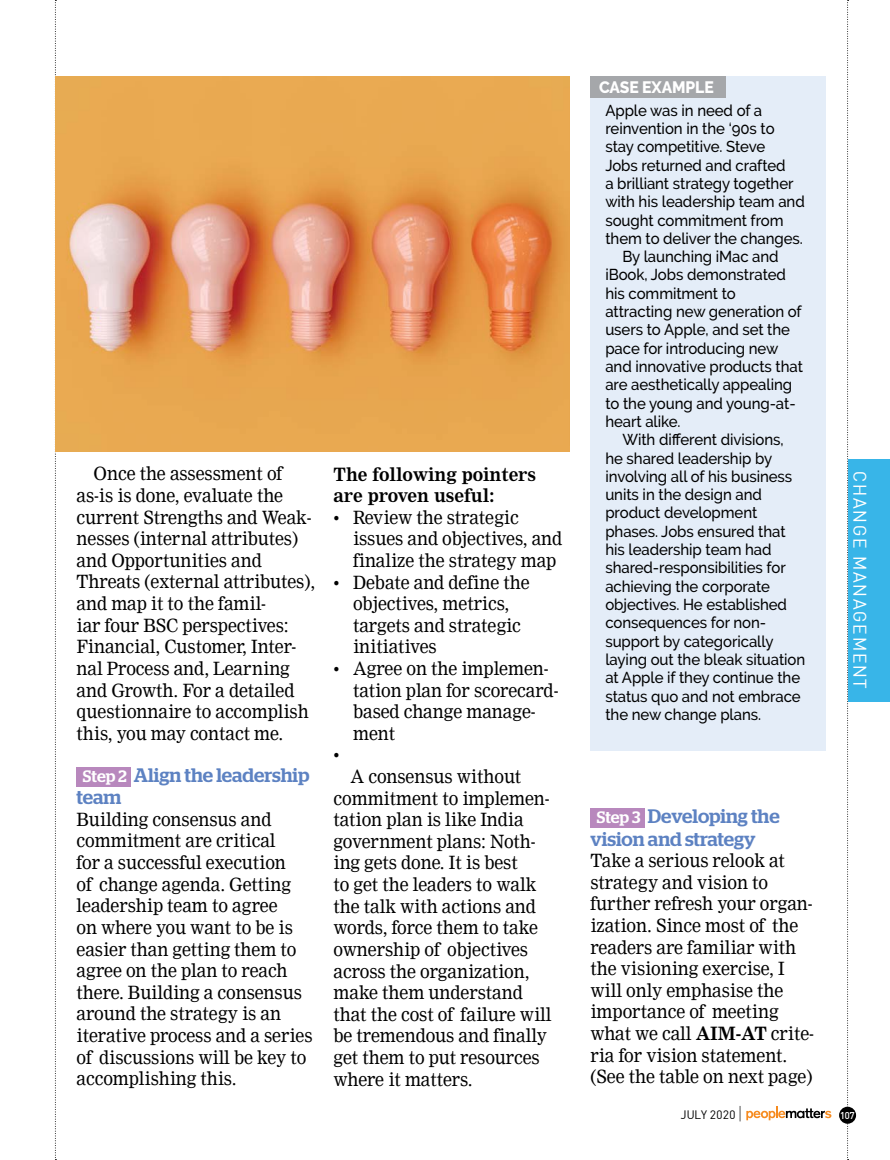
<style>
.page{position:relative;width:890px;height:1160px;background:#fff}
.page>*{position:absolute;margin:0;border:0;box-sizing:border-box;transform-origin:0 0}
.t1{font:500 19.5px/22.5px "Stag";color:#5d82c2}
.t2{font:18px/21.6px "Nimrod";letter-spacing:-.005em;color:#000;scale:.95 1}
.t3{font:700 18px/21.6px "Nimrod";letter-spacing:-.005em;color:#000;scale:.95 1}
.t4{font:18px "Sapient Sans";letter-spacing:.1em;color:#fff}
.t5{font:800 16.5px "Raleway";letter-spacing:-.005em;color:#fff;scale:.95 1}
.t6{font:500 15.75px "Raleway";letter-spacing:-.005em;color:#000;scale:.95 1}
.t7{font:12px "Sapient Sans";color:#000}
.t8{font:500 9.75px "Sapient Sans";color:#fff}
.s1{font-size:16.5px;color:#fff}
.s2{font-weight:700}
.s3{font-weight:300;font-size:18px}
</style>
<div class="page">
<svg style="left:55px;top:0;width:1px;height:1160px"></svg>
<svg style="left:847px;top:0;width:1px;height:1160px"></svg>
<div style="left:839px;top:1106px;width:17px;height:17px;background:#000;border-radius:50%"></div>
<svg style="left:746px;top:1106px;width:85px;height:14px"></svg>
<img style="left:56px;top:77px;width:513px;height:375px">
<div style="left:590px;top:77px;width:236px;height:673px;background:#e4edf8"></div>
<div style="left:77px;top:767px;width:54px;height:19px;background:#b888bd"></div>
<div style="left:590px;top:77px;width:135px;height:21px;background:#a5a7aa"></div>
<div style="left:590px;top:808px;width:54px;height:19px;background:#b888bd"></div>
<div style="left:848px;top:459px;width:42px;height:242px;background:#38b5e8"></div>
<p class="t2" style="left:77px;top:463px;width:253px;text-indent:17px">Once the assessment of as-is is done, evaluate the current Strengths and Weak&shy;nesses (internal attributes) and Opportunities and<br>Threats (external attributes), and map it to the famil-<br>iar four BSC perspectives:<br>Financial, Customer, Inter&shy;nal Process and, Learning and Growth. For a detailed questionnaire to accomplish this, you may contact me.</p>
<p class="t1" style="left:77px;top:763px;width:234px;text-indent:6px"><span class="s1">Step 2</span> Align the leadership team</p>
<p class="t2" style="left:77px;top:808px;width:250px">Building consensus and commitment are critical<br>for a successful execution<br>of change agenda. Getting leadership team to agree<br>on where you want to be is easier than getting them to agree on the plan to reach there. Building a consensus around the strategy is an iterative process and a series of discussions will be key to accomplishing this.</p>
<p class="t3" style="left:333px;top:463px;width:215px">The following pointers are proven useful:</p>
<p class="t2" style="left:353px;top:506px;width:222px;text-indent:-19px">• Review the strategic issues and objectives, and finalize the strategy map</p>
<p class="t2" style="left:353px;top:571px;width:187px;text-indent:-19px">• Debate and define the objectives, metrics, targets and strategic initiatives</p>
<p class="t2" style="left:333px;top:658px;width:228px">• Agree on the implemen-</p>
<p class="t2" style="left:353px;top:679px;width:218px">tation plan for scorecard-</p>
<p class="t2" style="left:353px;top:701px;width:194px">based change manage-</p>
<p class="t2" style="left:353px;top:722px;width:46px">ment</p>
<p class="t2" style="left:333px;top:744px;width:8px">•</p>
<p class="t2" style="left:350px;top:766px;width:181px">A consensus without</p>
<p class="t2" style="left:333px;top:787px;width:229px">commitment to implemen-</p>
<p class="t2" style="left:333px;top:809px;width:202px">tation plan is like India</p>
<p class="t2" style="left:333px;top:830px;width:214px">government plans: Noth-</p>
<p class="t2" style="left:333px;top:852px;width:195px">ing gets done. It is best</p>
<p class="t2" style="left:333px;top:874px;width:215px">to get the leaders to walk</p>
<p class="t2" style="left:333px;top:895px;width:215px">the talk with actions and</p>
<p class="t2" style="left:333px;top:917px;width:217px">words, force them to take</p>
<p class="t2" style="left:333px;top:938px;width:206px">ownership of objectives</p>
<p class="t2" style="left:333px;top:960px;width:208px">across the organization,</p>
<p class="t2" style="left:333px;top:982px;width:201px">make them understand</p>
<p class="t2" style="left:333px;top:1003px;width:231px">that the cost of failure will</p>
<p class="t2" style="left:333px;top:1025px;width:226px">be tremendous and finally</p>
<p class="t2" style="left:333px;top:1046px;width:218px">get them to put resources</p>
<p class="t2" style="left:333px;top:1068px;width:148px">where it matters.</p>
<p class="t5" style="left:599px;top:78px;width:122px">CASE EXAMPLE</p>
<p class="t6" style="left:605px;top:101px;width:166px">Apple was in need of a</p>
<p class="t6" style="left:605px;top:119px;width:180px">reinvention in the ‘90s to</p>
<p class="t6" style="left:605px;top:138px;width:170px">stay competitive. Steve</p>
<p class="t6" style="left:605px;top:156px;width:191px">Jobs returned and crafted</p>
<p class="t6" style="left:605px;top:174px;width:199px">a brilliant strategy together</p>
<p class="t6" style="left:605px;top:193px;width:211px">with his leadership team and</p>
<p class="t6" style="left:605px;top:211px;width:189px">sought commitment from</p>
<p class="t6" style="left:605px;top:229px;width:209px">them to deliver the changes.</p>
<p class="t6" style="left:622px;top:247px;width:166px">By launching iMac and</p>
<p class="t6" style="left:605px;top:266px;width:191px">iBook, Jobs demonstrated</p>
<p class="t6" style="left:605px;top:284px;width:139px">his commitment to</p>
<p class="t6" style="left:605px;top:302px;width:208px">attracting new generation of</p>
<p class="t6" style="left:605px;top:321px;width:196px">users to Apple, and set the</p>
<p class="t6" style="left:605px;top:339px;width:184px">pace for introducing new</p>
<p class="t6" style="left:605px;top:357px;width:209px">and innovative products that</p>
<p class="t6" style="left:605px;top:376px;width:198px">are aesthetically appealing</p>
<p class="t6" style="left:605px;top:394px;width:202px">to the young and young-at-</p>
<p class="t6" style="left:605px;top:412px;width:81px">heart alike.</p>
<p class="t6" style="left:622px;top:430px;width:171px">With different divisions,</p>
<p class="t6" style="left:605px;top:449px;width:177px">he shared leadership by</p>
<p class="t6" style="left:605px;top:467px;width:198px">involving all of his business</p>
<p class="t6" style="left:605px;top:485px;width:166px">units in the design and</p>
<p class="t6" style="left:605px;top:504px;width:161px">product development</p>
<p class="t6" style="left:605px;top:522px;width:191px">phases. Jobs ensured that</p>
<p class="t6" style="left:605px;top:540px;width:176px">his leadership team had</p>
<p class="t6" style="left:605px;top:559px;width:191px">shared-responsibilities for</p>
<p class="t6" style="left:605px;top:577px;width:175px">achieving the corporate</p>
<p class="t6" style="left:605px;top:595px;width:193px">objectives. He established</p>
<p class="t6" style="left:605px;top:613px;width:171px">consequences for non-</p>
<p class="t6" style="left:605px;top:632px;width:178px">support by categorically</p>
<p class="t6" style="left:605px;top:650px;width:212px">laying out the bleak situation</p>
<p class="t6" style="left:605px;top:668px;width:206px">at Apple if they continue the</p>
<p class="t6" style="left:605px;top:687px;width:207px">status quo and not embrace</p>
<p class="t6" style="left:605px;top:705px;width:165px">the new change plans.</p>
<p class="t1" style="left:590px;top:804px;width:191px;text-indent:6px"><span class="s1">Step 3</span> Developing the vision and strategy</p>
<p class="t2" style="left:590px;top:850px;width:237px">Take a serious relook at strategy and vision to further refresh your organ&shy;ization. Since most of the readers are familiar with the visioning exercise, I will only emphasise the importance of meeting what we call <span class="s2">AIM-AT</span> crite&shy;ria for vision statement. (See the table on next page)</p>
<p class="t4" style="left:871px;top:471px;width:219px;rotate:90deg">Change Managem ent</p>
<p class="t7" style="left:681px;top:1106px;width:63px">july 2020 <span class="s3">|</span></p>
<p class="t8" style="left:840px;top:1109px;width:15px">107</p>
</div>
